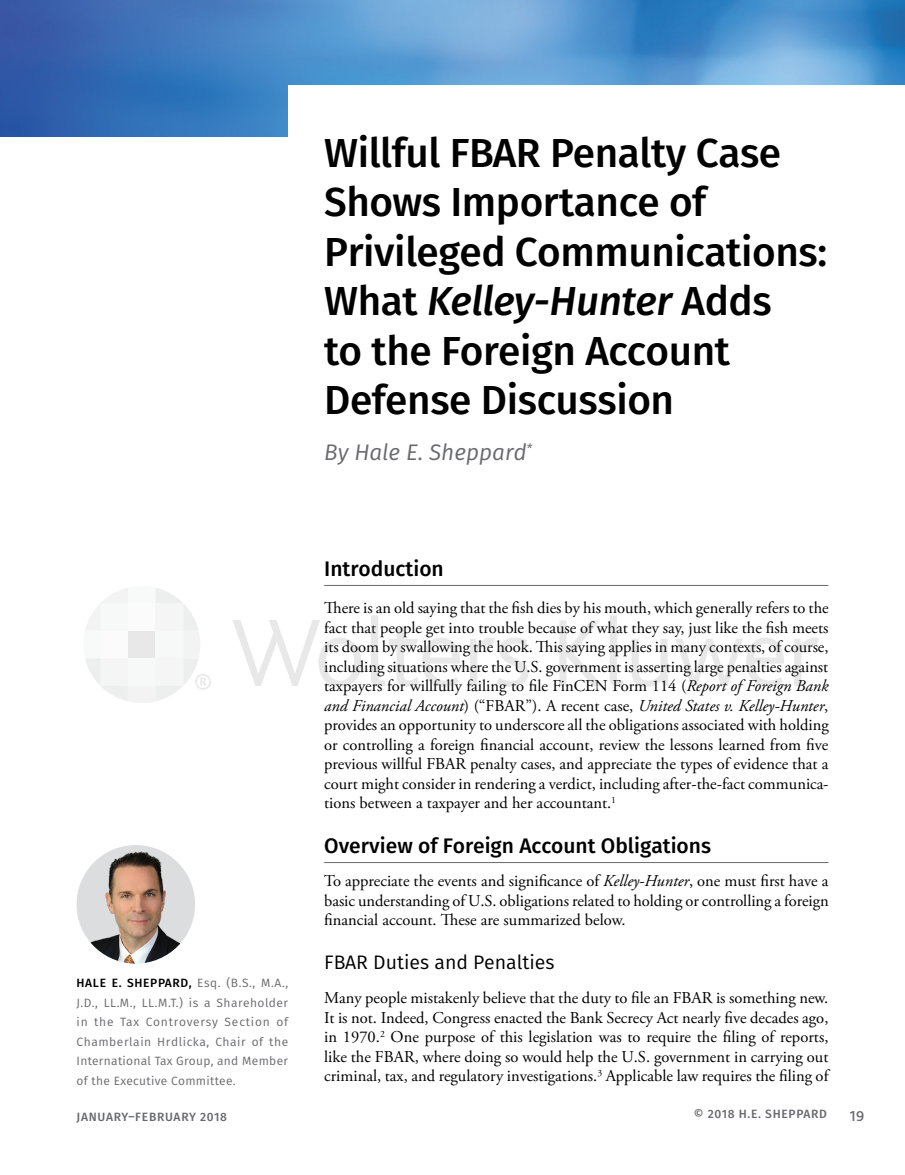
<style>
.page{position:relative;width:905px;height:1175px;background:#fff}
.page>*{position:absolute;margin:0;border:0;box-sizing:border-box;transform-origin:0 0}
.H1_A{font:500 40.5px/49.5px "Fira Sans";letter-spacing:-.01em;color:#000}
.Byline_A_i{font:italic 22.5px "Fira Sans";color:#696a6d}
.H2_A{font:500 21px "Fira Sans";color:#000}
.H3_A{font:19.5px "Fira Sans";color:#000}
.Body_A_f{font:16.5px/19.5px "Adobe Garamond Pro";color:#000;text-align:justify}
.t1{font:500 15px "Bliss 2";color:#696a6d}
.Bio_A_i{font:12px/19.5px "Fira Sans";letter-spacing:.04em;color:#696a6d;text-align:justify}
.Running_Footers{font:500 12px "Fira Sans";letter-spacing:.06em;color:#696a6d}
.s1{font-style:italic}
.s2{font-weight:500;color:#000}
</style>
<div class="page">
<img style="left:0;top:0;width:904px;height:136px">
<div style="left:288px;top:85px;width:616px;height:76px;background:#fff"></div>
<hr style="left:324px;top:585px;width:504px;height:1px;background:#696a6d">
<hr style="left:324px;top:862px;width:504px;height:1px;background:#696a6d">
<img style="left:77px;top:848px;width:118px;height:115px">
<svg style="left:233px;top:620px;width:128px;height:67px"></svg>
<svg style="left:371px;top:615px;width:89px;height:72px"></svg>
<svg style="left:794px;top:638px;width:25px;height:48px"></svg>
<svg style="left:470px;top:638px;width:58px;height:49px"></svg>
<svg style="left:559px;top:620px;width:43px;height:66px"></svg>
<svg style="left:610px;top:615px;width:14px;height:72px"></svg>
<svg style="left:631px;top:639px;width:37px;height:48px"></svg>
<svg style="left:675px;top:638px;width:109px;height:49px"></svg>
<svg style="left:85px;top:588px;width:126px;height:115px"></svg>
<p class="H1_A" style="left:324px;top:126px;width:504px">Willful FBAR Penalty Case<br>Shows Importance of<br>Privileged Communications:<br>What <span class="s1">Kelley-Hunter</span> Adds<br>to the Foreign Account<br>Defense Discussion</p>
<p class="Byline_A_i" style="left:324px;top:436px;width:210px">By Hale E. Sheppard<sup>*</sup></p>
<p class="H2_A" style="left:324px;top:552px;width:121px">Introduction</p>
<p class="Body_A_f" style="left:324px;top:598px;width:506px">There is an old saying that the fish dies by his mouth, which generally refers to the fact that people get into trouble because of what they say, just like the fish meets its doom by swallowing the hook. This saying applies in many contexts, of course, including situations where the U.S. government is asserting large penalties against taxpayers for willfully failing to file FinCEN Form 114 (<span class="s1">Report of Foreign Bank and Financial Account</span>) (“FBAR”). A recent case, <span class="s1">United States v. Kelley-Hunter</span>, provides an opportunity to underscore all the obligations associated with holding or controlling a foreign financial account, review the lessons learned from five previous willful FBAR penalty cases, and appreciate the types of evidence that a court might consider in rendering a verdict, including after-the-fact communica&shy;tions between a taxpayer and her accountant.<sup>1</sup></p>
<p class="H2_A" style="left:324px;top:829px;width:388px">Overview of Foreign Account Obligations</p>
<p class="Body_A_f" style="left:324px;top:871px;width:506px">To appreciate the events and significance of <span class="s1">Kelley-Hunter</span>, one must first have a basic understanding of U.S. obligations related to holding or controlling a foreign financial account. These are summarized below.</p>
<p class="H3_A" style="left:324px;top:947px;width:232px">FBAR Duties and Penalties</p>
<p class="Body_A_f" style="left:324px;top:988px;width:506px">Many people mistakenly believe that the duty to file an FBAR is something new.<br>It is not. Indeed, Congress enacted the Bank Secrecy Act nearly five decades ago, in 1970.<sup>2</sup> One purpose of this legislation was to require the filing of reports, like the FBAR, where doing so would help the U.S. government in carrying out criminal, tax, and regulatory investigations.<sup>3</sup> Applicable law requires the filing of</p>
<p class="Running_Footers" style="left:693px;top:1104px;width:135px">© 2018 H.E. SHEPPARD</p>
<p class="Bio_A_i" style="left:76px;top:973px;width:213px"><span class="s2">HALE E. SHEPPARD,</span> Esq. (B.S., M.A., J.D., LL.M., LL.M.T.) is a Shareholder in the Tax Controversy Section of Chamberlain Hrdlicka, Chair of the International Tax Group, and Member of the Executive Committee.</p>
<p class="Running_Footers" style="left:77px;top:1107px;width:152px">JANUARY–FEBRUARY 2018</p>
<p class="t1" style="left:849px;top:1106px;width:16px">19</p>
</div>
